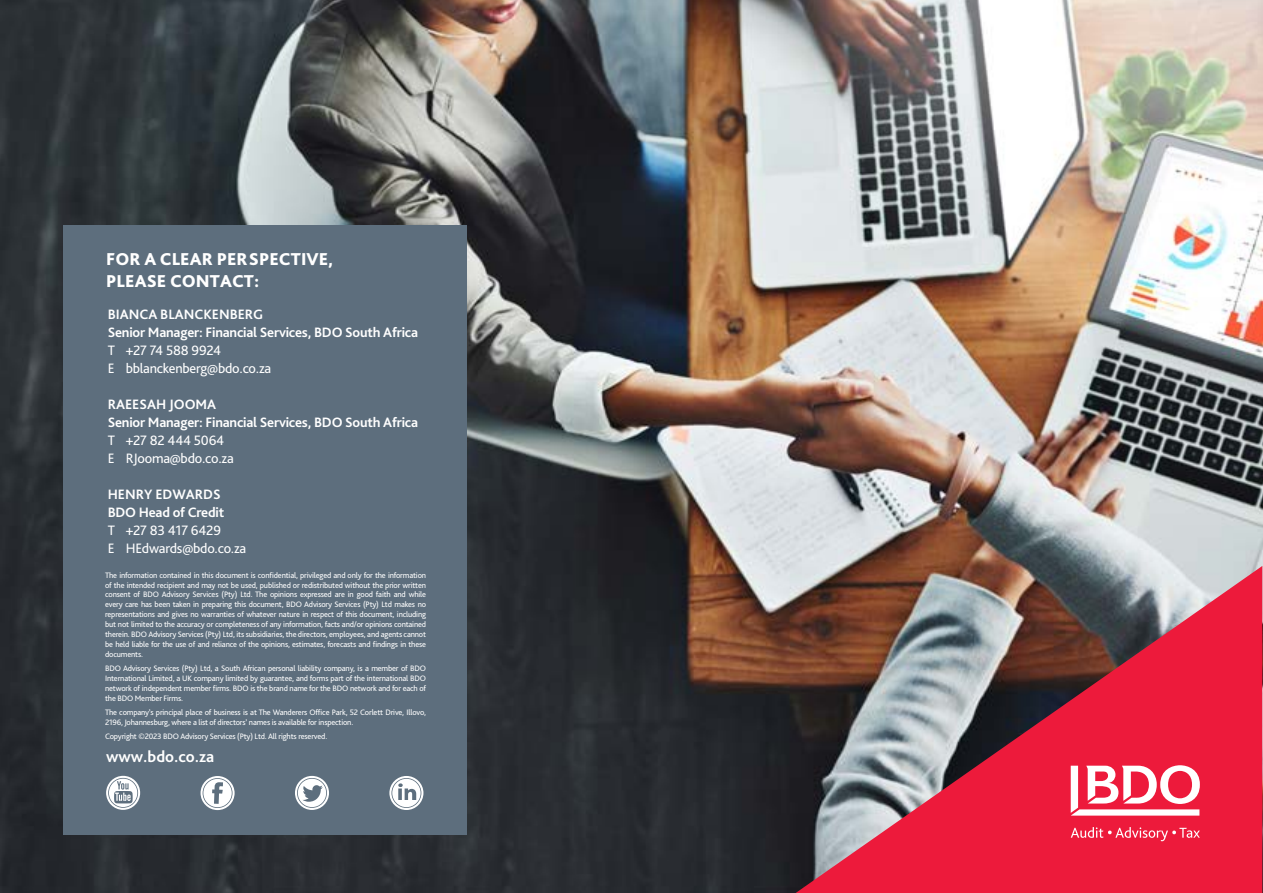
<style>
.page{position:relative;width:1263px;height:893px;background:#fff}
.page>*{position:absolute;margin:0;border:0;box-sizing:border-box;transform-origin:0 0}
.t1{font:800 18px/22.5px "Bliss Pro";letter-spacing:.005em;color:#fff}
.t2{font:700 16.5px "Bliss Pro";color:#fff}
.t3{font:700 14.25px/18px "Bliss Pro";letter-spacing:-.015em;color:#fff}
.t4{font:14.25px/18px "Bliss Pro";letter-spacing:-.015em;color:#fff}
.t5{font:8.25px/9.9px "Bliss Pro";letter-spacing:-.02em;color:#fff;text-align:justify}
</style>
<div class="page">
<img style="left:0;top:0;width:1263px;height:893px">
<svg style="left:796px;top:566px;width:466px;height:327px;background:#ae4755"></svg>
<svg style="left:1071px;top:765px;width:129px;height:51px"></svg>
<svg style="left:1071px;top:827px;width:129px;height:14px;background:#f04660"></svg>
<div style="left:64px;top:225px;width:403px;height:610px;background:#5d6e7d"></div>
<svg style="left:106px;top:776px;width:34px;height:34px"></svg>
<svg style="left:201px;top:776px;width:34px;height:34px"></svg>
<svg style="left:295px;top:776px;width:34px;height:34px"></svg>
<svg style="left:389px;top:776px;width:34px;height:34px"></svg>
<h1 class="t1" style="left:106px;top:247px;width:229px">FOR A CLEAR PERSPECTIVE,<br>PLEASE CONTACT:</h1>
<h3 class="t3" style="left:108px;top:305px;width:312px">BIANCA BLANCKENBERG<br>Senior Manager: Financial Services, BDO South Africa</h3>
<h3 class="t4" style="left:108px;top:341px;width:165px">T +27 74 588 9924<br>E bblanckenberg@bdo.co.za</h3>
<h3 class="t3" style="left:108px;top:395px;width:312px">RAEESAH JOOMA<br>Senior Manager: Financial Services, BDO South Africa</h3>
<h3 class="t4" style="left:108px;top:431px;width:128px">T +27 82 444 5064<br>E RJooma@bdo.co.za</h3>
<h3 class="t3" style="left:108px;top:485px;width:118px">HENRY EDWARDS<br>BDO Head of Credit</h3>
<h3 class="t4" style="left:108px;top:521px;width:140px">T +27 83 417 6429<br>E HEdwards@bdo.co.za</h3>
<p class="t5" style="left:105px;top:570px;width:322px">The information contained in this document is confidential, privileged and only for the information of the intended recipient and may not be used, published or redistributed without the prior written consent of BDO Advisory Services (Pty) Ltd. The opinions expressed are in good faith and while every care has been taken in preparing this document, BDO Advisory Services (Pty) Ltd makes no representations and gives no warranties of whatever nature in respect of this document, including but not limited to the accuracy or completeness of any information, facts and/or opinions contained therein. BDO Advisory Services (Pty) Ltd, its subsidiaries, the directors, employees, and agents cannot be held liable for the use of and reliance of the opinions, estimates, forecasts and findings in these documents.</p>
<p class="t5" style="left:105px;top:663px;width:322px">BDO Advisory Services (Pty) Ltd, a South African personal liability company, is a member of BDO International Limited, a UK company limited by guarantee, and forms part of the international BDO network of independent member firms. BDO is the brand name for the BDO network and for each of the BDO Member Firms.</p>
<p class="t5" style="left:105px;top:707px;width:322px">The company’s principal place of business is at The Wanderers Office Park, 52 Corlett Drive, Illovo,<br>2196, Johannesburg, where a list of directors’ names is available for inspection.</p>
<p class="t5" style="left:105px;top:731px;width:224px">Copyright ©2023 BDO Advisory Services (Pty) Ltd. All rights reserved.</p>
<h2 class="t2" style="left:106px;top:746px;width:109px">www.bdo.co.za</h2>
</div>
